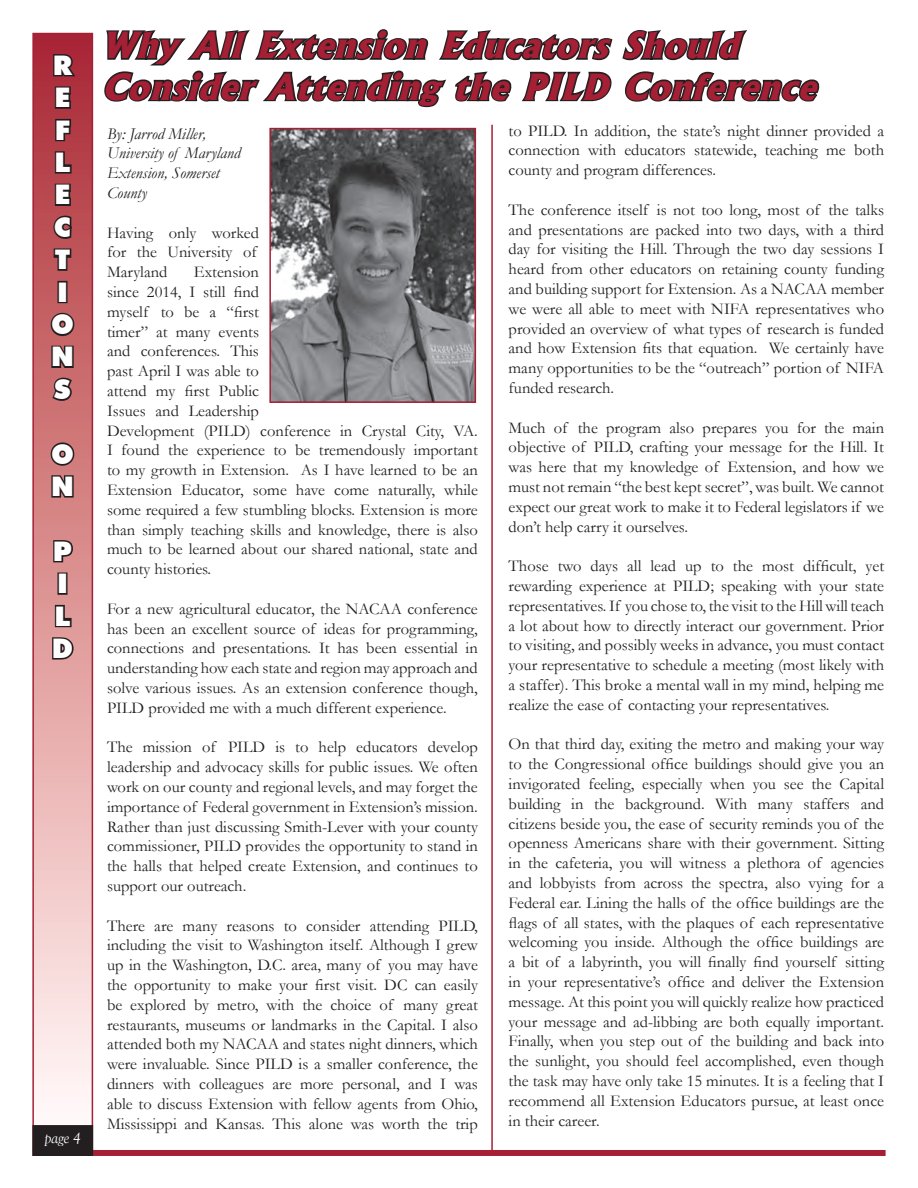
<style>
.page{position:relative;width:918px;height:1188px;background:#fff}
.page>*{position:absolute;margin:0;border:0;box-sizing:border-box;transform-origin:0 0}
.t1{font:italic 800 34.5px/41.4px "Albertus";color:#a62035}
.t2{font:900 27px "Futura BT";color:#fff}
.t3{font:16.5px/19.8px "Garamond";color:#231f20;text-align:justify}
.t4{font:italic 16.5px/19.8px "Garamond";color:#231f20}
.t5{font:italic 15px "Goudy";color:#fff}
</style>
<div class="page">
<div style="left:33px;top:34px;width:59px;height:1116px;background:linear-gradient(to bottom,#ac2931,#fffffb)"></div>
<div style="left:32px;top:33px;width:61px;height:1118px;border:2px solid #a62035"></div>
<div style="left:32px;top:1150px;width:854px;height:6px;background:#a62035"></div>
<svg style="left:52px;top:52px;width:26px;height:26px"></svg>
<svg style="left:53px;top:85px;width:19px;height:25px"></svg>
<svg style="left:54px;top:117px;width:19px;height:26px"></svg>
<svg style="left:53px;top:150px;width:20px;height:25px"></svg>
<svg style="left:53px;top:182px;width:19px;height:25px"></svg>
<svg style="left:51px;top:214px;width:23px;height:27px"></svg>
<svg style="left:52px;top:247px;width:21px;height:25px"></svg>
<div style="left:57px;top:281px;width:11px;height:22px;border:3px solid #231f20"></div>
<svg style="left:49px;top:311px;width:27px;height:27px"></svg>
<svg style="left:50px;top:344px;width:25px;height:59px"></svg>
<svg style="left:49px;top:440px;width:27px;height:28px"></svg>
<svg style="left:50px;top:474px;width:25px;height:28px"></svg>
<svg style="left:52px;top:538px;width:23px;height:26px"></svg>
<div style="left:57px;top:572px;width:11px;height:23px;border:3px solid #231f20"></div>
<svg style="left:53px;top:603px;width:20px;height:26px"></svg>
<svg style="left:51px;top:635px;width:25px;height:26px"></svg>
<div style="left:33px;top:1126px;width:59px;height:29px;background:#231f20"></div>
<div style="left:32px;top:1125px;width:61px;height:31px;border:2px solid #231f20"></div>
<hr style="left:491px;top:125px;width:2px;height:1031px;background:#a62035">
<svg style="left:622px;top:30px;width:125px;height:31px"></svg>
<svg style="left:104px;top:29px;width:509px;height:79px"></svg>
<svg style="left:624px;top:71px;width:196px;height:31px"></svg>
<img style="left:272px;top:131px;width:201px;height:269px">
<div style="left:269px;top:128px;width:207px;height:275px;border:2px solid #a62035"></div>
<p class="t2" style="left:53px;top:49px;width:21px">R</p>
<p class="t2" style="left:55px;top:81px;width:17px">E</p>
<p class="t2" style="left:55px;top:114px;width:17px">F</p>
<p class="t2" style="left:55px;top:146px;width:17px">L</p>
<p class="t2" style="left:55px;top:178px;width:17px">E</p>
<p class="t2" style="left:54px;top:211px;width:19px">C</p>
<p class="t2" style="left:55px;top:243px;width:17px">T</p>
<p class="t2" style="left:57px;top:276px;width:12px">I</p>
<p class="t2" style="left:51px;top:308px;width:24px">O</p>
<p class="t2" style="left:51px;top:340px;width:24px">N</p>
<p class="t2" style="left:54px;top:373px;width:18px">S</p>
<p class="t2" style="left:51px;top:438px;width:24px">O</p>
<p class="t2" style="left:51px;top:470px;width:24px">N</p>
<p class="t2" style="left:53px;top:535px;width:21px">P</p>
<p class="t2" style="left:57px;top:567px;width:12px">I</p>
<p class="t2" style="left:55px;top:600px;width:17px">L</p>
<p class="t2" style="left:52px;top:632px;width:23px">D</p>
<p class="t5" style="left:45px;top:1129px;width:38px">page 4</p>
<p class="t1" style="left:101px;top:25px;width:727px">Why All Extension Educators Should<br>Consider Attending the PILD Conference</p>
<p class="t4" style="left:107px;top:123px;width:135px">By: Jarrod Miller,<br>University of Maryland<br>Extension, Somerset<br>County</p>
<p class="t3" style="left:107px;top:222px;width:154px;text-align:left">Having only worked for the University of<br>Maryland</p>
<p class="t3" style="left:509px;top:120px;width:377px">to PILD. In addition, the state’s night dinner provided a connection with educators statewide, teaching me both county and program differences.</p>
<p class="t3" style="left:509px;top:199px;width:377px">The conference itself is not too long, most of the talks and presentations are packed into two days, with a third day for visiting the Hill. Through the two day sessions I heard from other educators on retaining county funding and building support for Extension. As a NACAA member we were all able to meet with NIFA representatives who provided an overview of what types of research is funded and how Extension fits that equation. We certainly have many opportunities to be the “outreach” portion of NIFA funded research.</p>
<p class="t3" style="left:509px;top:417px;width:377px">Much of the program also prepares you for the main objective of PILD, crafting your message for the Hill. It was here that my knowledge of Extension, and how we must not remain “the best kept secret”, was built. We cannot expect our great work to make it to Federal legislators if we don’t help carry it ourselves.</p>
<p class="t3" style="left:509px;top:556px;width:377px">Those two days all lead up to the most difficult, yet rewarding experience at PILD; speaking with your state representatives. If you chose to, the visit to the Hill will teach a lot about how to directly interact our government. Prior to visiting, and possibly weeks in advance, you must contact your representative to schedule a meeting (most likely with a staffer). This broke a mental wall in my mind, helping me realize the ease of contacting your representatives.</p>
<p class="t3" style="left:509px;top:734px;width:377px">On that third day, exiting the metro and making your way to the Congressional office buildings should give you an invigorated feeling, especially when you see the Capital building in the background. With many staffers and citizens beside you, the ease of security reminds you of the openness Americans share with their government. Sitting in the cafeteria, you will witness a plethora of agencies and lobbyists from across the spectra, also vying for a Federal ear. Lining the halls of the office buildings are the flags of all states, with the plaques of each representative welcoming you inside. Although the office buildings are a bit of a labyrinth, you will finally find yourself sitting in your representative’s office and deliver the Extension message. At this point you will quickly realize how practiced your message and ad-libbing are both equally important.<br>Finally, when you step out of the building and back into the sunlight, you should feel accomplished, even though the task may have only take 15 minutes. It is a feeling that I recommend all Extension Educators pursue, at least once in their career.</p>
<p class="t3" style="left:107px;top:262px;width:372px;text-align:left;text-indent:87px">Extension<br>since 2014, I still find<br>myself to be a “first<br>timer” at many events<br>and conferences. This<br>past April I was able to<br>attend my first Public<br>Issues and Leadership<br>Development (PILD) conference in Crystal City, VA.<br>I found the experience to be tremendously important to my growth in Extension. As I have learned to be an Extension Educator, some have come naturally, while some required a few stumbling blocks. Extension is more than simply teaching skills and knowledge, there is also much to be learned about our shared national, state and county histories.</p>
<p class="t3" style="left:107px;top:598px;width:372px">For a new agricultural educator, the NACAA conference has been an excellent source of ideas for programming, connections and presentations. It has been essential in understanding how each state and region may approach and solve various issues. As an extension conference though, PILD provided me with a much different experience.</p>
<p class="t3" style="left:107px;top:737px;width:372px">The mission of PILD is to help educators develop leadership and advocacy skills for public issues. We often work on our county and regional levels, and may forget the importance of Federal government in Extension’s mission.<br>Rather than just discussing Smith-Lever with your county commissioner, PILD provides the opportunity to stand in the halls that helped create Extension, and continues to support our outreach.</p>
<p class="t3" style="left:107px;top:915px;width:372px">There are many reasons to consider attending PILD, including the visit to Washington itself. Although I grew up in the Washington, D.C. area, many of you may have the opportunity to make your first visit. DC can easily be explored by metro, with the choice of many great restaurants, museums or landmarks in the Capital. I also attended both my NACAA and states night dinners, which were invaluable. Since PILD is a smaller conference, the dinners with colleagues are more personal, and I was able to discuss Extension with fellow agents from Ohio, Mississippi and Kansas. This alone was worth the trip</p>
</div>
